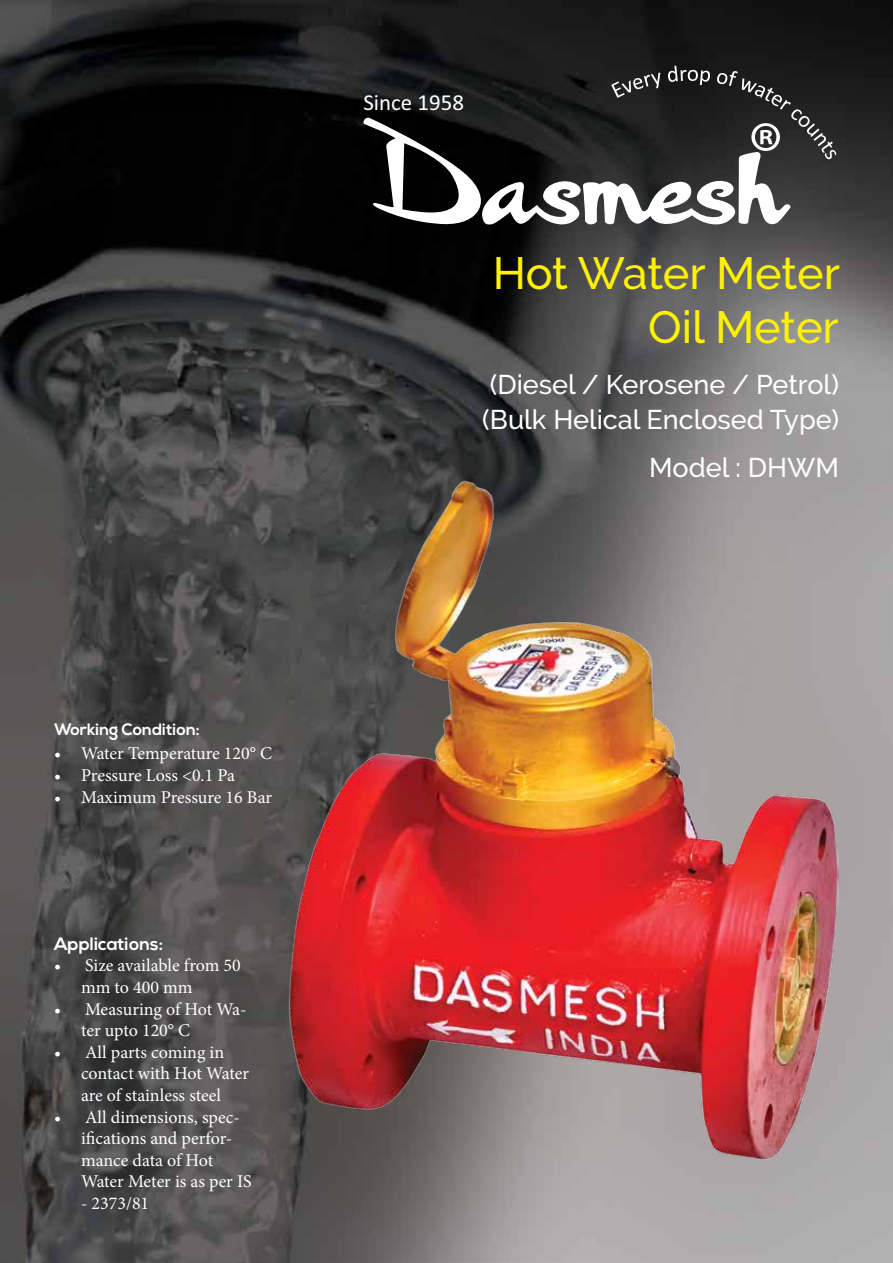
<style>
.page{position:relative;width:893px;height:1263px;background:#fff}
.page>*{position:absolute;margin:0;border:0;box-sizing:border-box;transform-origin:0 0}
.t1{font:500 45px/54px "Raleway";letter-spacing:-.005em;color:#fff200;text-align:right}
.t2{font:500 27px/35.4px "Raleway";color:#fff}
.t3{font:22.95px "Calibri";color:#fff}
.t4{font:18px/21.6px "Minion Pro";color:#fff}
.t5{font:700 18px "Nexa";color:#fff}
.t6{font:700 16.5px "Nexa";color:#fff}
</style>
<div class="page">
<img style="left:0;top:0;width:893px;height:1263px">
<svg style="left:362px;top:66px;width:474px;height:162px;background:#414141"></svg>
<img style="left:289px;top:481px;width:550px;height:678px">
<p class="t3" style="left:363px;top:87px;width:102px">Since 1958</p>
<h1 class="t1" style="left:493px;top:246px;width:349px">Hot Water Meter<br>Oil Meter</h1>
<h2 class="t2" style="left:482px;top:366px;width:358px">(Diesel / Kerosene / Petrol) (Bulk Helical Enclosed Type)</h2>
<h2 class="t2" style="left:649px;top:449px;width:191px">Model : DHWM</h2>
<p class="t6" style="left:54px;top:719px;width:147px">Working Condition:</p>
<p class="t4" style="left:54px;top:743px;width:220px">• Water Temperature 120° C</p>
<p class="t4" style="left:54px;top:764px;width:183px">• Pressure Loss &lt;0.1 Pa</p>
<p class="t4" style="left:54px;top:786px;width:220px">• Maximum Pressure 16 Bar</p>
<p class="t5" style="left:54px;top:933px;width:111px">Applications:</p>
<p class="t4" style="left:81px;top:955px;width:161px;text-indent:-27px">• Size available from 50 mm to 400 mm</p>
<p class="t4" style="left:81px;top:998px;width:167px;text-indent:-27px">• Measuring of Hot Wa&shy;ter upto 120° C</p>
<p class="t4" style="left:81px;top:1041px;width:170px;text-indent:-27px">• All parts coming in contact with Hot Water are of stainless steel</p>
<p class="t4" style="left:81px;top:1106px;width:172px;text-indent:-27px">• All dimensions, spec&shy;ifications and perfor&shy;mance data of Hot<br>Water Meter is as per IS</p>
<p class="t4" style="left:81px;top:1192px;width:70px">- 2373/81</p>
</div>
